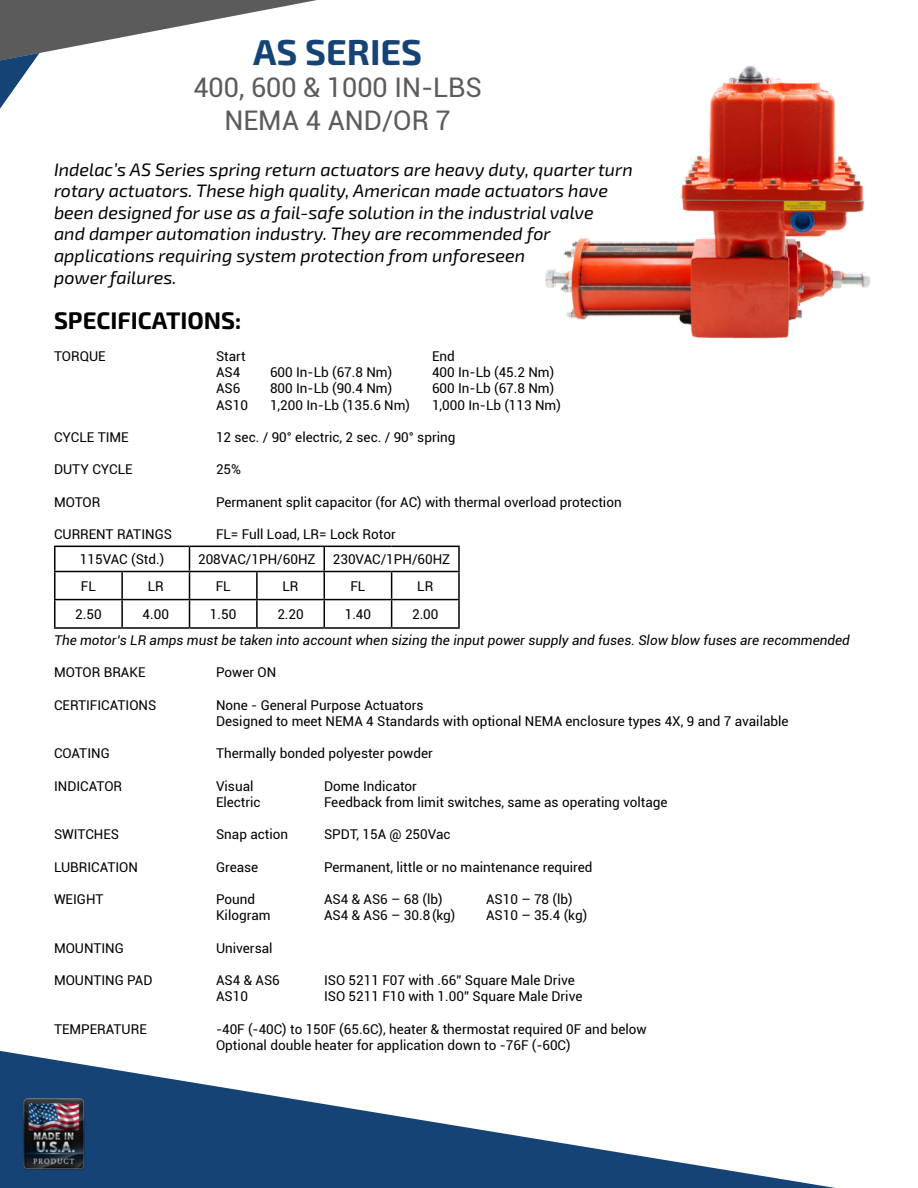
<style>
.page{position:relative;width:918px;height:1188px;background:#fff}
.page>*{position:absolute;margin:0;border:0;box-sizing:border-box;transform-origin:0 0}
.t1{font:700 36px "Exo 2";color:#164375}
.t2{font:27px/32.4px "Roboto";color:#5b5b5c;text-align:center}
.t3{font:700 24px "Exo 2";color:#000}
.t4{font:italic 18px/21.6px "Exo 2";color:#000}
.t5{font:13.5px/16.2px "Roboto";color:#000}
.t6{font:italic 13.5px "Roboto";color:#000}
</style>
<div class="page">
<svg style="left:0;top:0;width:317px;height:109px"></svg>
<svg style="left:0;top:1051px;width:836px;height:137px"></svg>
<img style="left:22px;top:1095px;width:64px;height:78px">
<hr style="left:54px;top:546px;width:68px;height:1px;background:#000">
<hr style="left:54px;top:547px;width:2px;height:24px;background:#000">
<hr style="left:122px;top:546px;width:68px;height:1px;background:#000">
<hr style="left:189px;top:546px;width:68px;height:1px;background:#000">
<hr style="left:257px;top:546px;width:67px;height:1px;background:#000">
<hr style="left:324px;top:546px;width:68px;height:1px;background:#000">
<hr style="left:392px;top:546px;width:68px;height:1px;background:#000">
<hr style="left:458px;top:547px;width:2px;height:24px;background:#000">
<hr style="left:54px;top:571px;width:68px;height:1px;background:#000">
<hr style="left:54px;top:572px;width:2px;height:27px;background:#000">
<hr style="left:122px;top:571px;width:68px;height:1px;background:#000">
<hr style="left:121px;top:572px;width:2px;height:27px;background:#000">
<hr style="left:189px;top:571px;width:68px;height:1px;background:#000">
<hr style="left:257px;top:571px;width:67px;height:1px;background:#000">
<hr style="left:256px;top:572px;width:2px;height:27px;background:#000">
<hr style="left:324px;top:571px;width:68px;height:1px;background:#000">
<hr style="left:392px;top:571px;width:68px;height:1px;background:#000">
<hr style="left:458px;top:572px;width:2px;height:27px;background:#000">
<hr style="left:54px;top:599px;width:68px;height:1px;background:#000">
<hr style="left:54px;top:600px;width:2px;height:27px;background:#000">
<hr style="left:122px;top:599px;width:68px;height:1px;background:#000">
<hr style="left:121px;top:600px;width:2px;height:27px;background:#000">
<hr style="left:189px;top:599px;width:68px;height:1px;background:#000">
<svg style="left:189px;top:547px;width:1px;height:80px"></svg>
<hr style="left:257px;top:599px;width:67px;height:1px;background:#000">
<hr style="left:256px;top:600px;width:2px;height:27px;background:#000">
<hr style="left:324px;top:599px;width:68px;height:1px;background:#000">
<svg style="left:324px;top:547px;width:1px;height:80px"></svg>
<hr style="left:392px;top:599px;width:68px;height:1px;background:#000">
<svg style="left:391px;top:572px;width:1px;height:55px"></svg>
<hr style="left:458px;top:600px;width:2px;height:27px;background:#000">
<hr style="left:54px;top:627px;width:68px;height:2px;background:#000">
<hr style="left:122px;top:627px;width:68px;height:2px;background:#000">
<hr style="left:189px;top:627px;width:68px;height:2px;background:#000">
<hr style="left:257px;top:627px;width:67px;height:2px;background:#000">
<hr style="left:324px;top:627px;width:68px;height:2px;background:#000">
<hr style="left:392px;top:627px;width:68px;height:2px;background:#000">
<img style="left:545px;top:65px;width:326px;height:274px">
<h1 class="t1" style="left:253px;top:31px;width:171px">AS SERIES</h1>
<h2 class="t2" style="left:193px;top:71px;width:290px">400, 600 &amp; 1000 IN-LBS<br>NEMA 4 AND/OR 7</h2>
<p class="t4" style="left:54px;top:159px;width:580px">Indelac’s AS Series spring return actuators are heavy duty, quarter turn rotary actuators. These high quality, American made actuators have been designed for use as a fail-safe solution in the industrial valve<br>and damper automation industry. They are recommended for applications requiring system protection from unforeseen<br>power failures.</p>
<h3 class="t3" style="left:54px;top:306px;width:189px">SPECIFICATIONS:</h3>
<p class="t5" style="left:54px;top:348px;width:53px">TORQUE</p>
<p class="t5" style="left:216px;top:348px;width:31px">Start</p>
<p class="t5" style="left:432px;top:348px;width:24px">End</p>
<p class="t5" style="left:216px;top:364px;width:26px">AS4</p>
<p class="t5" style="left:270px;top:364px;width:124px">600 In-Lb (67.8 Nm)</p>
<p class="t5" style="left:432px;top:364px;width:124px">400 In-Lb (45.2 Nm)</p>
<p class="t5" style="left:216px;top:380px;width:26px">AS6</p>
<p class="t5" style="left:270px;top:380px;width:124px">800 In-Lb (90.4 Nm)</p>
<p class="t5" style="left:432px;top:380px;width:124px">600 In-Lb (67.8 Nm)</p>
<p class="t5" style="left:216px;top:396px;width:33px">AS10</p>
<p class="t5" style="left:270px;top:396px;width:142px">1,200 In-Lb (135.6 Nm)</p>
<p class="t5" style="left:432px;top:396px;width:130px">1,000 In-Lb (113 Nm)</p>
<p class="t5" style="left:54px;top:429px;width:76px">CYCLE TIME</p>
<p class="t5" style="left:216px;top:429px;width:241px">12 sec. / 90° electric, 2 sec. / 90° spring</p>
<p class="t5" style="left:54px;top:461px;width:80px">DUTY CYCLE</p>
<p class="t5" style="left:216px;top:461px;width:27px">25%</p>
<p class="t5" style="left:54px;top:493px;width:48px">MOTOR</p>
<p class="t5" style="left:216px;top:493px;width:407px">Permanent split capacitor (for AC) with thermal overload protection</p>
<p class="t5" style="left:54px;top:526px;width:120px">CURRENT RATINGS</p>
<p class="t5" style="left:216px;top:526px;width:181px">FL= Full Load, LR= Lock Rotor</p>
<p class="t5" style="left:80px;top:551px;width:86px">115VAC (Std.)</p>
<p class="t5" style="left:198px;top:551px;width:119px">208VAC/1PH/60HZ</p>
<p class="t5" style="left:333px;top:551px;width:119px">230VAC/1PH/60HZ</p>
<p class="t5" style="left:81px;top:577px;width:16px">FL</p>
<p class="t5" style="left:148px;top:577px;width:18px">LR</p>
<p class="t5" style="left:216px;top:577px;width:16px">FL</p>
<p class="t5" style="left:283px;top:577px;width:18px">LR</p>
<p class="t5" style="left:351px;top:577px;width:16px">FL</p>
<p class="t5" style="left:417px;top:577px;width:18px">LR</p>
<p class="t5" style="left:75px;top:605px;width:28px">2.50</p>
<p class="t5" style="left:143px;top:605px;width:28px">4.00</p>
<p class="t5" style="left:210px;top:605px;width:28px">1.50</p>
<p class="t5" style="left:277px;top:605px;width:28px">2.20</p>
<p class="t5" style="left:345px;top:605px;width:28px">1.40</p>
<p class="t5" style="left:412px;top:605px;width:28px">2.00</p>
<p class="t6" style="left:54px;top:631px;width:797px">The motor’s LR amps must be taken into account when sizing the input power supply and fuses. Slow blow fuses are recommended</p>
<p class="t5" style="left:54px;top:664px;width:93px">MOTOR BRAKE</p>
<p class="t5" style="left:216px;top:664px;width:62px">Power ON</p>
<p class="t5" style="left:54px;top:696px;width:104px">CERTIFICATIONS</p>
<p class="t5" style="left:216px;top:696px;width:574px">None - General Purpose Actuators<br>Designed to meet NEMA 4 Standards with optional NEMA enclosure types 4X, 9 and 7 available</p>
<p class="t5" style="left:54px;top:745px;width:57px">COATING</p>
<p class="t5" style="left:216px;top:745px;width:218px">Thermally bonded polyester powder</p>
<p class="t5" style="left:54px;top:777px;width:70px">INDICATOR</p>
<p class="t5" style="left:216px;top:777px;width:39px">Visual</p>
<p class="t5" style="left:324px;top:777px;width:95px">Dome Indicator</p>
<p class="t5" style="left:216px;top:794px;width:46px">Electric</p>
<p class="t5" style="left:324px;top:794px;width:345px">Feedback from limit switches, same as operating voltage</p>
<p class="t5" style="left:54px;top:826px;width:67px">SWITCHES</p>
<p class="t5" style="left:216px;top:826px;width:74px">Snap action</p>
<p class="t5" style="left:324px;top:826px;width:128px">SPDT, 15A @ 250Vac</p>
<p class="t5" style="left:54px;top:858px;width:86px">LUBRICATION</p>
<p class="t5" style="left:216px;top:858px;width:44px">Grease</p>
<p class="t5" style="left:324px;top:858px;width:270px">Permanent, little or no maintenance required</p>
<p class="t5" style="left:54px;top:891px;width:51px">WEIGHT</p>
<p class="t5" style="left:216px;top:891px;width:41px">Pound</p>
<p class="t5" style="left:324px;top:891px;width:120px">AS4 &amp; AS6 – 68 (lb)</p>
<p class="t5" style="left:486px;top:891px;width:88px">AS10 – 78 (lb)</p>
<p class="t5" style="left:216px;top:907px;width:56px">Kilogram</p>
<p class="t5" style="left:324px;top:907px;width:133px">AS4 &amp; AS6 – 30.8(kg)</p>
<p class="t5" style="left:486px;top:907px;width:103px">AS10 – 35.4 (kg)</p>
<p class="t5" style="left:54px;top:939px;width:71px">MOUNTING</p>
<p class="t5" style="left:216px;top:939px;width:58px">Universal</p>
<p class="t5" style="left:54px;top:972px;width:100px">MOUNTING PAD</p>
<p class="t5" style="left:216px;top:972px;width:65px">AS4 &amp; AS6</p>
<p class="t5" style="left:324px;top:972px;width:252px">ISO 5211 F07 with .66” Square Male Drive</p>
<p class="t5" style="left:216px;top:988px;width:33px">AS10</p>
<p class="t5" style="left:324px;top:988px;width:260px">ISO 5211 F10 with 1.00” Square Male Drive</p>
<p class="t5" style="left:54px;top:1020px;width:94px">TEMPERATURE</p>
<p class="t5" style="left:216px;top:1020px;width:432px">-40F (-40C) to 150F (65.6C), heater &amp; thermostat required 0F and below<br>Optional double heater for application down to -76F (-60C)</p>
</div>
